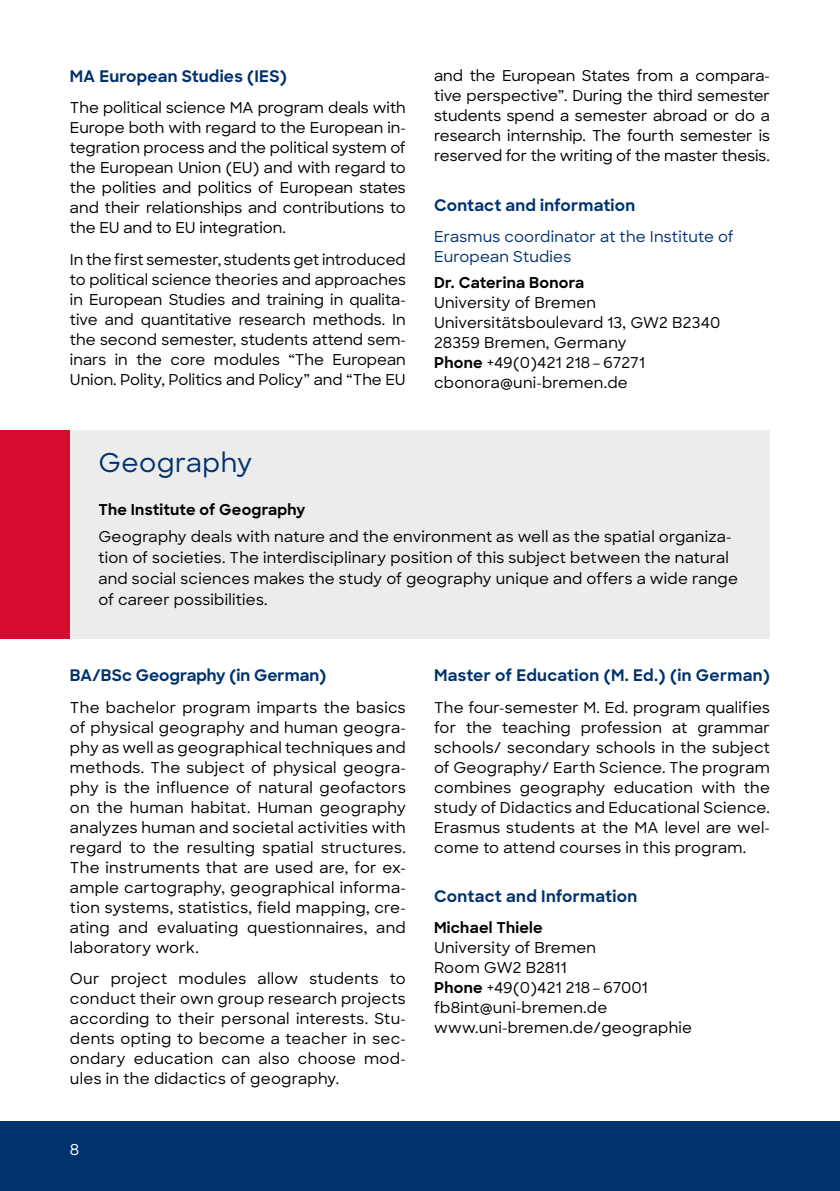
<style>
.page{position:relative;width:840px;height:1191px;background:#fff}
.page>*{position:absolute;margin:0;border:0;box-sizing:border-box;transform-origin:0 0}
.t1{font:500 26px "Sharp Sans";letter-spacing:.02em;color:#00326d}
.t2{font:700 16px "Sharp Sans";letter-spacing:.015em;color:#00326d}
.t3{font:500 15px/20px "Sharp Sans";letter-spacing:.015em;color:#000;text-align:justify}
.t4{font:700 15px "Sharp Sans";letter-spacing:.015em;color:#000}
.t5{font:500 15px/20px "Sharp Sans";letter-spacing:.015em;color:#00326d}
.t6{font:500 15px "Sharp Sans";color:#fff}
.s1{font-weight:700}
</style>
<div class="page">
<div style="left:0;top:1121px;width:839px;height:70px;background:#00326d"></div>
<div style="left:70px;top:429px;width:699px;height:209px;background:#ececed"></div>
<div style="left:0;top:429px;width:70px;height:209px;background:#d50c2f"></div>
<p class="t2" style="left:70px;top:64px;width:218px">MA European Studies (IES)</p>
<p class="t3" style="left:70px;top:97px;width:337px">The political science MA program deals with Europe both with regard to the European in&shy;tegration process and the political system of the European Union (EU) and with regard to the polities and politics of European states and their relationships and contributions to the EU and to EU integration.</p>
<p class="t3" style="left:70px;top:249px;width:337px">In the first semester, students get introduced to political science theories and approaches in European Studies and training in qualita&shy;tive and quantitative research methods. In the second semester, students attend sem&shy;inars in the core modules “The European Union. Polity, Politics and Policy” and “The EU</p>
<p class="t3" style="left:434px;top:65px;width:337px">and the European States from a compara&shy;tive perspective”. During the third semester students spend a semester abroad or do a research internship. The fourth semester is reserved for the writing of the master thesis.</p>
<p class="t2" style="left:434px;top:193px;width:202px">Contact and information</p>
<p class="t5" style="left:434px;top:226px;width:301px">Erasmus coordinator at the Institute of<br>European Studies</p>
<p class="t4" style="left:434px;top:271px;width:152px">Dr. Caterina Bonora</p>
<p class="t3" style="left:434px;top:291px;width:287px;text-align:left">University of Bremen<br>Universitätsboulevard 13, GW2 B2340<br>28359 Bremen, Germany<br><span class="s1">Phone</span> +49(0)421 218–67271 cbonora@uni-bremen.de</p>
<h1 class="t1" style="left:98px;top:443px;width:155px">Geography</h1>
<p class="t4" style="left:98px;top:499px;width:208px">The Institute of Geography</p>
<p class="t3" style="left:98px;top:525px;width:640px;line-height:21px;text-align:left">Geography deals with nature and the environment as well as the spatial organiza&shy;tion of societies. The interdisciplinary position of this subject between the natural and social sciences makes the study of geography unique and offers a wide range of career possibilities.</p>
<p class="t2" style="left:70px;top:664px;width:258px">BA/BSc Geography (in German)</p>
<p class="t3" style="left:70px;top:696px;width:337px">The bachelor program imparts the basics of physical geography and human geogra&shy;phy as well as geographical techniques and methods. The subject of physical geogra&shy;phy is the influence of natural geofactors on the human habitat. Human geography analyzes human and societal activities with regard to the resulting spatial structures.<br>The instruments that are used are, for ex&shy;ample cartography, geographical informa&shy;tion systems, statistics, field mapping, cre&shy;ating and evaluating questionnaires, and laboratory work.</p>
<p class="t3" style="left:70px;top:968px;width:337px">Our project modules allow students to conduct their own group research projects according to their personal interests. Stu&shy;dents opting to become a teacher in sec&shy;ondary education can also choose mod&shy;ules in the didactics of geography.</p>
<p class="t6" style="left:70px;top:1138px;width:11px">8</p>
<p class="t2" style="left:434px;top:664px;width:337px">Master of Education (M. Ed.) (in German)</p>
<p class="t3" style="left:434px;top:696px;width:337px">The four-semester M. Ed. program qualifies for the teaching profession at grammar schools/ secondary schools in the subject of Geography/ Earth Science. The program combines geography education with the study of Didactics and Educational Science.<br>Erasmus students at the MA level are wel&shy;come to attend courses in this program.</p>
<p class="t2" style="left:434px;top:884px;width:204px">Contact and Information</p>
<p class="t4" style="left:434px;top:916px;width:110px">Michael Thiele</p>
<p class="t3" style="left:434px;top:937px;width:259px;text-align:left">University of Bremen<br>Room GW2 B2811<br><span class="s1">Phone</span> +49(0)421 218–67001 fb8int@uni-bremen.de www.uni-bremen.de/geographie</p>
</div>
